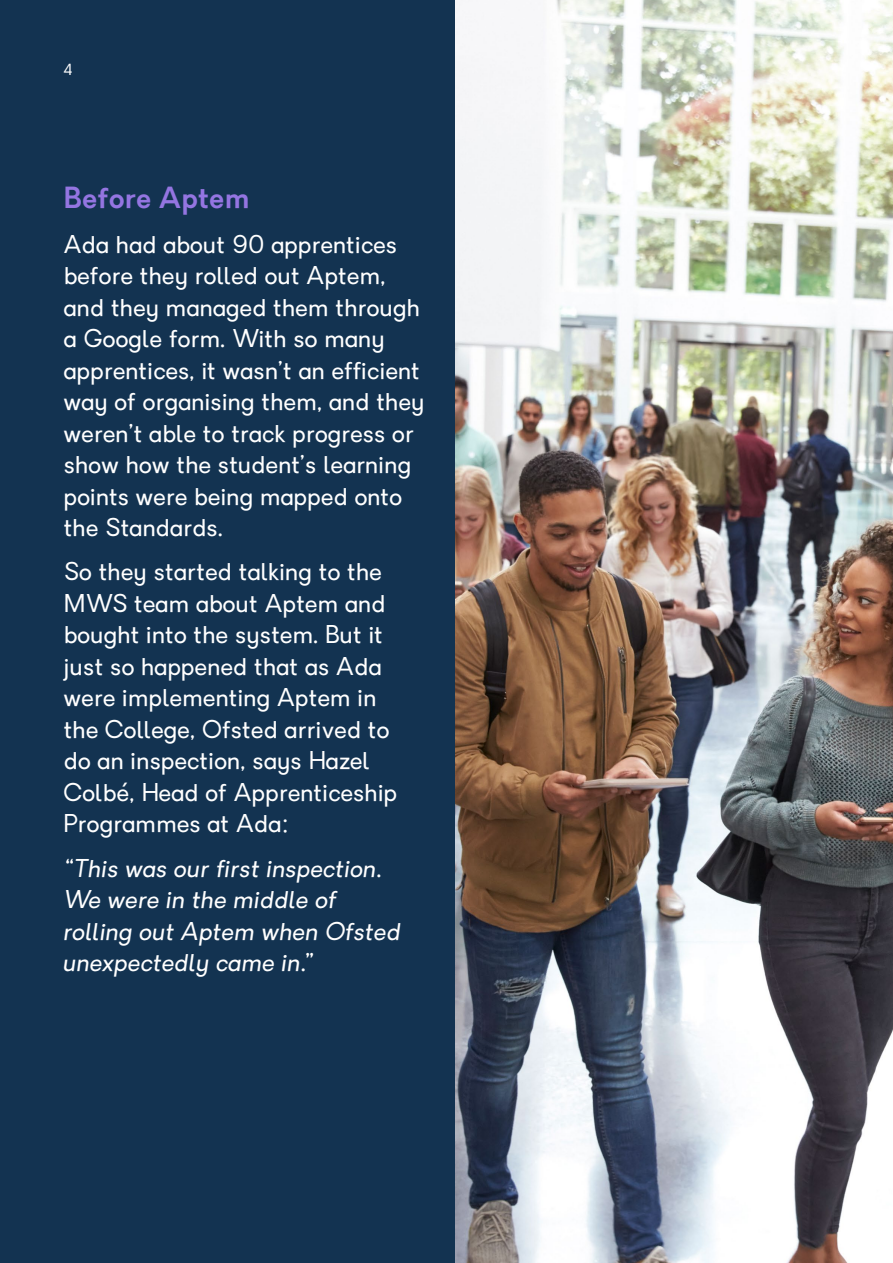
<style>
.page{position:relative;width:893px;height:1263px;background:#133351}
.page>*{position:absolute;margin:0;border:0;box-sizing:border-box;transform-origin:0 0}
.t1{font:600 28.5px "Granary";letter-spacing:.02em;color:#9475e1}
.t2{font:24px/31.5px "Granary";letter-spacing:.02em;color:#fff}
.t3{font:italic 24px/31.5px "Granary";letter-spacing:.02em;color:#fff}
.t4{font:15px "Granary";color:#fff}
</style>
<div class="page">
<img style="left:455px;top:0;width:438px;height:1263px">
<p class="t4" style="left:64px;top:60px;width:10px">4</p>
<p class="t1" style="left:64px;top:179px;width:187px">Before Aptem</p>
<p class="t2" style="left:64px;top:229px;width:362px">Ada had about 90 apprentices before they rolled out Aptem, and they managed them through a Google form. With so many apprentices, it wasn’t an efficient way of organising them, and they weren’t able to track progress or show how the student’s learning points were being mapped onto the Standards.</p>
<p class="t2" style="left:64px;top:556px;width:335px">So they started talking to the<br>MWS team about Aptem and bought into the system. But it just so happened that as Ada were implementing Aptem in the College, Ofsted arrived to do an inspection, says Hazel<br>Colbé, Head of Apprenticeship<br>Programmes at Ada:</p>
<p class="t3" style="left:64px;top:853px;width:339px">“This was our first inspection.<br>We were in the middle of rolling out Aptem when Ofsted unexpectedly came in.”</p>
</div>
